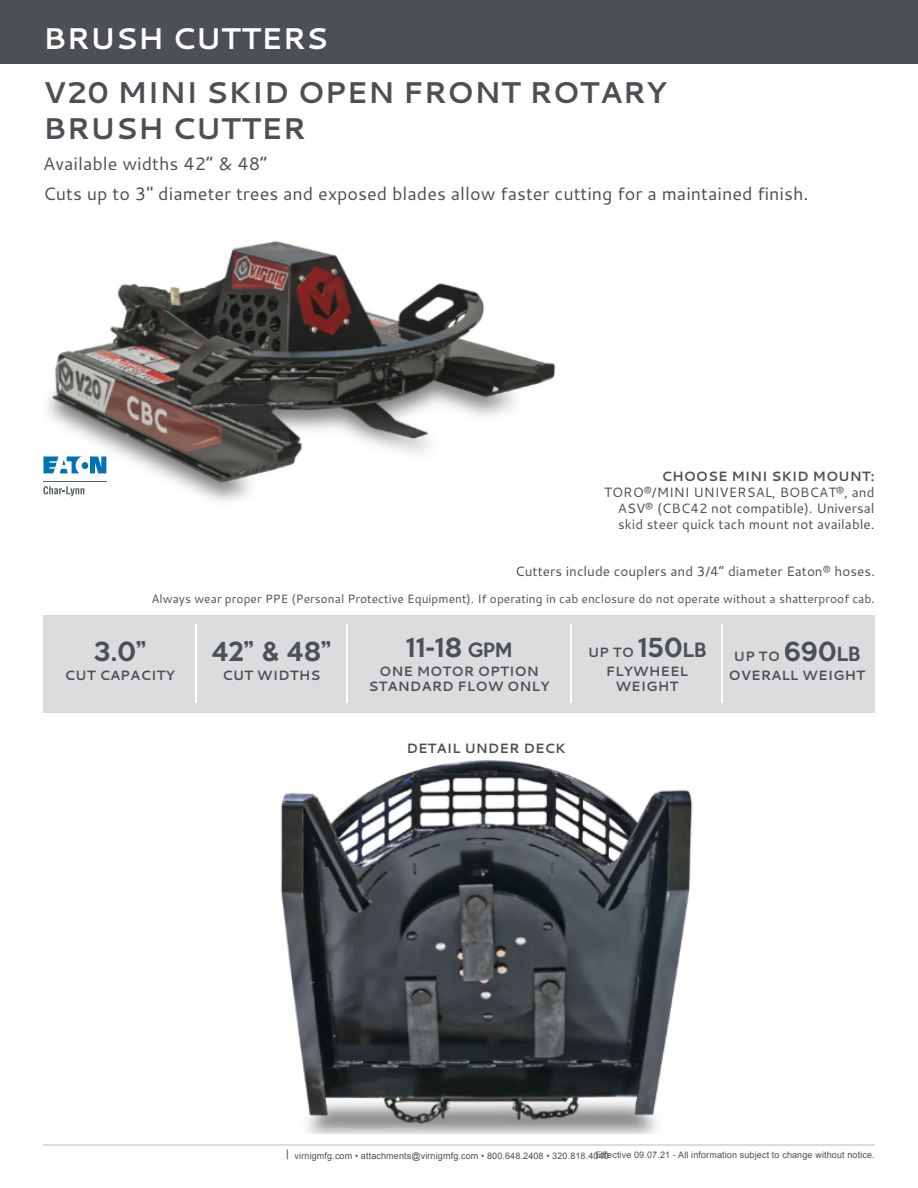
<style>
.page{position:relative;width:918px;height:1188px;background:#fff}
.page>*{position:absolute;margin:0;border:0;box-sizing:border-box;transform-origin:0 0}
.t1{font:700 30px/36px "Cantarell";color:#4c4f54}
.t2{font:700 30px "Cantarell";color:#fff}
.t3{font:500 24px "Keep Calm";letter-spacing:-.02em;color:#4c4f54}
.t4{font:18px "Cantarell";color:#4c4f54}
.t5{font:13.5px/16.2px "Cantarell";color:#4c4f54;text-align:justify}
.t6{font:700 13.5px/19px "Cantarell";color:#4c4f54;text-align:center}
.t7{font:12px "Cantarell";color:#4c4f54}
.t8{font:9px "Arial";letter-spacing:.015em;color:#4c4f54}
.s1{font-size:18px}
.s2{font-family:"Keep Calm";font-weight:500;font-size:24px}
.s3{font-family:"Keep Calm";font-weight:500;font-size:18px}
</style>
<div class="page">
<hr style="left:43px;top:1145px;width:832px;height:1px;background:#dbdcde">
<div style="left:0;top:0;width:918px;height:63px;background:#4c4f54"></div>
<img style="left:43px;top:240px;width:513px;height:262px">
<svg style="left:44px;top:457px;width:62px;height:16px"></svg>
<hr style="left:43px;top:481px;width:64px;height:1px;background:#526265">
<svg style="left:43px;top:486px;width:41px;height:11px"></svg>
<img style="left:280px;top:760px;width:413px;height:373px">
<div style="left:43px;top:616px;width:832px;height:97px;background:#dbdcde"></div>
<hr style="left:346px;top:625px;width:2px;height:78px;background:#fff">
<hr style="left:195px;top:625px;width:1px;height:78px;background:#fff">
<hr style="left:570px;top:624px;width:2px;height:79px;background:#fff">
<hr style="left:722px;top:624px;width:1px;height:79px;background:#fff">
<h1 class="t2" style="left:43px;top:27px;width:286px">BRUSH CUTTERS</h1>
<h1 class="t1" style="left:43px;top:78px;width:625px">V20 MINI SKID OPEN FRONT ROTARY<br>BRUSH CUTTER</h1>
<h3 class="t4" style="left:43px;top:156px;width:226px">Available widths 42” &amp; 48”</h3>
<h3 class="t4" style="left:43px;top:187px;width:767px">Cuts up to 3" diameter trees and exposed blades allow faster cutting for a maintained finish.</h3>
<p class="t6" style="left:662px;top:468px;width:215px">CHOOSE MINI SKID MOUNT:</p>
<p class="t5" style="left:618px;top:485px;width:258px;text-indent:-14px">TORO®/MINI UNIVERSAL, BOBCAT®, and ASV® (CBC42 not compatible). Universal skid steer quick tach mount not available.</p>
<p class="t5" style="left:515px;top:565px;width:361px">Cutters include couplers and 3/4” diameter Eaton® hoses.</p>
<p class="t7" style="left:151px;top:594px;width:725px">Always wear proper PPE (Personal Protective Equipment). If operating in cab enclosure do not operate without a shatterproof cab.</p>
<h2 class="t3" style="left:94px;top:642px;width:54px">3.0”</h2>
<p class="t6" style="left:65px;top:668px;width:112px">CUT CAPACITY</p>
<h2 class="t3" style="left:212px;top:642px;width:120px">42” &amp; 48”</h2>
<p class="t6" style="left:222px;top:668px;width:100px">CUT WIDTHS</p>
<h2 class="t3" style="left:406px;top:638px;width:108px">11-18 <span class="s1">GPM</span></h2>
<p class="t6" style="left:369px;top:666px;width:182px;line-height:14.9px">ONE MOTOR OPTION<br>STANDARD FLOW ONLY</p>
<p class="t6" style="left:406px;top:741px;width:161px">DETAIL UNDER DECK</p>
<p class="t6" style="left:588px;top:645px;width:120px">UP TO <span class="s2">150</span><span class="s3">LB<br></span>FLYWHEEL</p>
<p class="t6" style="left:615px;top:678px;width:65px">WEIGHT</p>
<p class="t6" style="left:729px;top:649px;width:138px">UP TO <span class="s2">690</span><span class="s3">LB<br></span>OVERALL WEIGHT</p>
<p class="t8" style="left:286px;top:1152px;width:324px"><sup>|</sup> virnigmfg.com • attachments@virnigmfg.com • 800.648.2408 • 320.818.4040</p>
<p class="t8" style="left:596px;top:1151px;width:280px">Effective 09.07.21 - All information subject to change without notice.</p>
</div>
